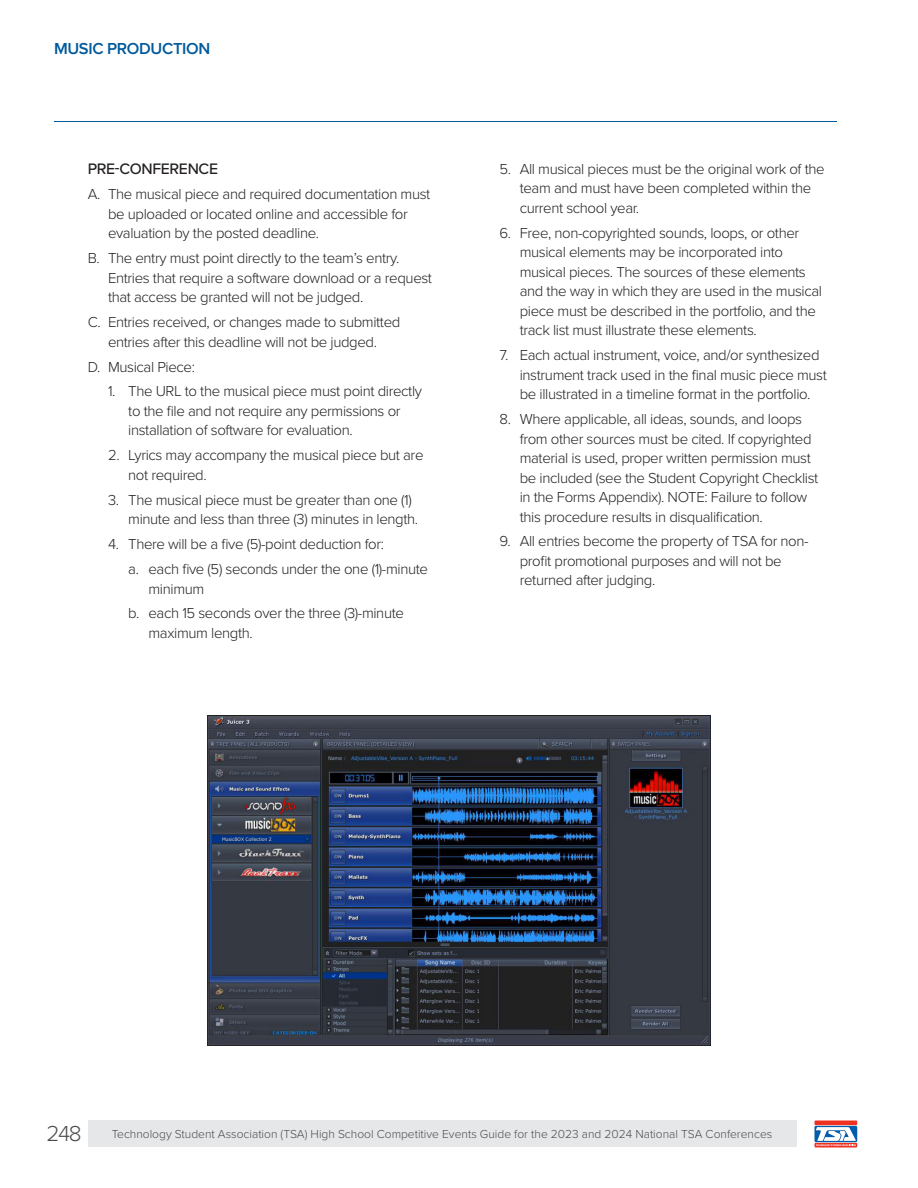
<style>
.page{position:relative;width:918px;height:1188px;background:#fff}
.page>*{position:absolute;margin:0;border:0;box-sizing:border-box;transform-origin:0 0}
.t1{font:300 22.5px "Proxima Nova";color:#4b4c4d}
.t2{font:600 16.5px "Proxima Nova";letter-spacing:-.02em;color:#005a9c}
.t3{font:500 15.75px "Proxima Nova";letter-spacing:-.02em;color:#231f20}
.t4{font:300 15px/19.5px "Proxima Nova";letter-spacing:-.025em;color:#231f20}
.t5{font:300 12px "Proxima Nova";color:#4b4c4d}
</style>
<div class="page">
<div style="left:88px;top:1120px;width:708px;height:28px;background:#e6e7e9"></div>
<div style="left:814px;top:1120px;width:43px;height:28px;background:#cdbfcb"></div>
<div style="left:814px;top:1143px;width:43px;height:5px;background:#ef3122"></div>
<div style="left:815px;top:1126px;width:42px;height:16px;background:#015dab;border-radius:2px"></div>
<hr style="left:814px;top:1121px;width:43px;height:4px;background:#ef3122">
<svg style="left:816px;top:1127px;width:40px;height:19px"></svg>
<hr style="left:54px;top:121px;width:783px;height:1px;background:#005a9c">
<img style="left:207px;top:716px;width:504px;height:329px">
<p class="t2" style="left:54px;top:36px;width:158px">MUSIC PRODUCTION</p>
<p class="t3" style="left:88px;top:157px;width:132px">PRE-CONFERENCE</p>
<p class="t4" style="left:108px;top:184px;width:323px;text-indent:-20px">A. The musical piece and required documentation must be uploaded or located online and accessible for evaluation by the posted deadline.</p>
<p class="t4" style="left:108px;top:248px;width:324px;text-indent:-20px">B. The entry must point directly to the team’s entry.<br>Entries that require a software download or a request that access be granted will not be judged.</p>
<p class="t4" style="left:88px;top:312px;width:314px;text-align:center">C. Entries received, or changes made to submitted entries after this deadline will not be judged.</p>
<p class="t4" style="left:88px;top:356px;width:109px">D. Musical Piece:</p>
<p class="t4" style="left:128px;top:381px;width:295px;text-indent:-20px">1. The URL to the musical piece must point directly to the file and not require any permissions or installation of software for evaluation.</p>
<p class="t4" style="left:128px;top:445px;width:297px;text-indent:-20px">2. Lyrics may accompany the musical piece but are not required.</p>
<p class="t4" style="left:128px;top:489px;width:291px;text-indent:-20px">3. The musical piece must be greater than one (1) minute and less than three (3) minutes in length.</p>
<p class="t4" style="left:128px;top:531px;width:301px;line-height:24.9px;text-indent:-20px">4. There will be a five (5)-point deduction for:<br>a. each five (5) seconds under the one (1)-minute</p>
<p class="t4" style="left:128px;top:575px;width:277px;line-height:24.9px;text-indent:20px">minimum<br>b. each 15 seconds over the three (3)-minute</p>
<p class="t4" style="left:148px;top:622px;width:106px">maximum length.</p>
<p class="t4" style="left:520px;top:158px;width:306px;text-indent:-20px">5. All musical pieces must be the original work of the team and must have been completed within the current school year.</p>
<p class="t4" style="left:520px;top:222px;width:304px;text-indent:-20px">6. Free, non-copyrighted sounds, loops, or other musical elements may be incorporated into musical pieces. The sources of these elements and the way in which they are used in the musical piece must be described in the portfolio, and the track list must illustrate these elements.</p>
<p class="t4" style="left:520px;top:345px;width:307px;text-indent:-20px">7. Each actual instrument, voice, and/or synthesized instrument track used in the final music piece must be illustrated in a timeline format in the portfolio.</p>
<p class="t4" style="left:520px;top:408px;width:299px;text-indent:-20px">8. Where applicable, all ideas, sounds, and loops from other sources must be cited. If copyrighted material is used, proper written permission must be included (see the Student Copyright Checklist in the Forms Appendix). NOTE: Failure to follow this procedure results in disqualification.</p>
<p class="t4" style="left:520px;top:531px;width:290px;text-indent:-20px">9. All entries become the property of TSA for non&shy;profit promotional purposes and will not be returned after judging.</p>
<h1 class="t1" style="left:46px;top:1117px;width:37px">248</h1>
<p class="t5" style="left:112px;top:1125px;width:662px">Technology Student Association (TSA) High School Competitive Events Guide for the 2023 and 2024 National TSA Conferences</p>
</div>
